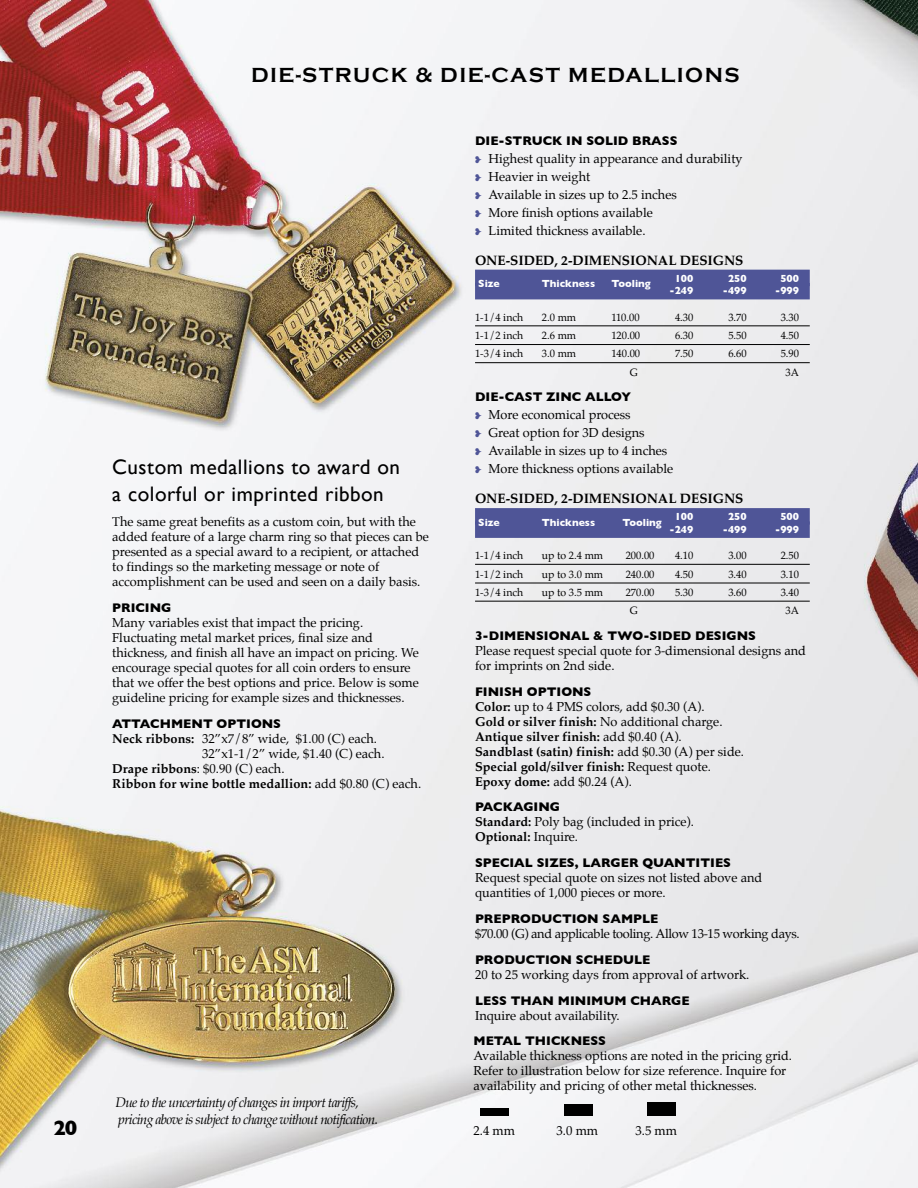
<style>
.page{position:relative;width:918px;height:1188px;background:#fff}
.page>*{position:absolute;margin:0;border:0;box-sizing:border-box;transform-origin:0 0}
.t1{font:21px/27px "Gill Sans";letter-spacing:.025em;color:#000}
.t2{font:700 21px "Copperplate Gothic";letter-spacing:.07em;color:#000}
.t3{font:700 21px "Gill Sans";color:#000}
.t4{font:italic 13.5px/16.5px "Palatino";letter-spacing:-.05em;color:#000}
.t5{font:700 13.5px "Palatino";color:#000}
.t6{font:12.75px/15px "Palatino";color:#000}
.t7{font:700 12.75px/15px "Palatino";color:#000}
.t8{font:700 12.75px "Gill Sans";color:#000}
.t9{font:12.75px "Palatino";letter-spacing:-.025em;color:#000}
.t10{font:10.5px "Palatino";color:#000}
.t11{font:700 10.5px "Gill Sans";color:#fff}
.s1{font-weight:700}
.s2{font-weight:400}
.s3{color:#4f5597}
</style>
<div class="page">
<img style="left:0;top:0;width:918px;height:1188px">
<div style="left:475px;top:270px;width:335px;height:16px;background:#4f5597"></div>
<div style="left:475px;top:283px;width:335px;height:16px;background:#4f5597"></div>
<hr style="left:475px;top:325px;width:335px;height:1px;background:#000">
<hr style="left:475px;top:344px;width:335px;height:1px;background:#000">
<hr style="left:475px;top:362px;width:335px;height:1px;background:#000">
<div style="left:475px;top:508px;width:335px;height:17px;background:#4f5597"></div>
<div style="left:475px;top:521px;width:335px;height:17px;background:#4f5597"></div>
<hr style="left:475px;top:564px;width:335px;height:1px;background:#000">
<hr style="left:475px;top:583px;width:335px;height:1px;background:#000">
<hr style="left:475px;top:601px;width:335px;height:1px;background:#000">
<div style="left:481px;top:1108px;width:28px;height:8px;background:#000"></div>
<div style="left:647px;top:1102px;width:28px;height:14px;background:#000"></div>
<div style="left:565px;top:1104px;width:28px;height:12px;background:#000"></div>
<h1 class="t3" style="left:54px;top:1115px;width:25px">20</h1>
<h1 class="t2" style="left:251px;top:64px;width:490px">DIE-STRUCK &amp; DIE-CAST MEDALLIONS</h1>
<h1 class="t1" style="left:112px;top:453px;width:289px">Custom medallions to award on a colorful or imprinted ribbon</h1>
<p class="t6" style="left:112px;top:515px;width:318px">The same great benefits as a custom coin, but with the added feature of a large charm ring so that pieces can be presented as a special award to a recipient, or attached to findings so the marketing message or note of accomplishment can be used and seen on a daily basis.</p>
<p class="t8" style="left:112px;top:600px;width:61px">PRICING</p>
<p class="t6" style="left:112px;top:616px;width:308px">Many variables exist that impact the pricing.<br>Fluctuating metal market prices, final size and thickness, and finish all have an impact on pricing. We encourage special quotes for all coin orders to ensure that we offer the best options and price. Below is some guideline pricing for example sizes and thicknesses.</p>
<p class="t8" style="left:112px;top:716px;width:170px">ATTACHMENT OPTIONS</p>
<p class="t6" style="left:112px;top:732px;width:266px"><span class="s1">Neck ribbons:</span> 32”x7/8” wide, $1.00 (C) each.</p>
<p class="t6" style="left:202px;top:747px;width:184px">32”x1-1/2” wide, $1.40 (C) each.</p>
<p class="t6" style="left:112px;top:762px;width:174px"><span class="s1">Drape ribbons</span>: $0.90 (C) each.</p>
<p class="t7" style="left:112px;top:777px;width:310px">Ribbon for wine bottle medallion: <span class="s2">add $0.80 (C) each.</span></p>
<p class="t4" style="left:116px;top:1095px;width:264px">Due to the uncertainty of changes in import tariffs, pricing above is subject to change without notification.</p>
<p class="t8" style="left:475px;top:133px;width:204px">DIE-STRUCK IN SOLID BRASS</p>
<p class="t6" style="left:475px;top:152px;width:269px"><span class="s3">•</span> Highest quality in appearance and durability</p>
<p class="t6" style="left:475px;top:170px;width:117px"><span class="s3">•</span> Heavier in weight</p>
<p class="t6" style="left:475px;top:188px;width:203px"><span class="s3">•</span> Available in sizes up to 2.5 inches</p>
<p class="t6" style="left:475px;top:206px;width:179px"><span class="s3">•</span> More finish options available</p>
<p class="t6" style="left:475px;top:224px;width:172px"><span class="s3">•</span> Limited thickness available.</p>
<p class="t5" style="left:475px;top:254px;width:270px">ONE-SIDED, 2-DIMENSIONAL DESIGNS</p>
<p class="t11" style="left:675px;top:272px;width:20px">100</p>
<p class="t11" style="left:728px;top:272px;width:20px">250</p>
<p class="t11" style="left:780px;top:272px;width:20px">500</p>
<p class="t11" style="left:478px;top:278px;width:23px">Size</p>
<p class="t11" style="left:542px;top:278px;width:55px">Thickness</p>
<p class="t11" style="left:611px;top:278px;width:41px">Tooling</p>
<p class="t11" style="left:670px;top:285px;width:25px">-249</p>
<p class="t11" style="left:723px;top:285px;width:25px">-499</p>
<p class="t11" style="left:775px;top:285px;width:25px">-999</p>
<p class="t10" style="left:475px;top:312px;width:50px">1-1/4 inch</p>
<p class="t10" style="left:542px;top:312px;width:36px">2.0 mm</p>
<p class="t10" style="left:611px;top:312px;width:30px">110.00</p>
<p class="t10" style="left:675px;top:312px;width:20px">4.30</p>
<p class="t10" style="left:728px;top:312px;width:20px">3.70</p>
<p class="t10" style="left:781px;top:312px;width:20px">3.30</p>
<p class="t10" style="left:475px;top:331px;width:50px">1-1/2 inch</p>
<p class="t10" style="left:542px;top:331px;width:36px">2.6 mm</p>
<p class="t10" style="left:611px;top:331px;width:30px">120.00</p>
<p class="t10" style="left:675px;top:331px;width:20px">6.30</p>
<p class="t10" style="left:728px;top:331px;width:20px">5.50</p>
<p class="t10" style="left:781px;top:331px;width:20px">4.50</p>
<p class="t10" style="left:475px;top:349px;width:50px">1-3/4 inch</p>
<p class="t10" style="left:542px;top:349px;width:36px">3.0 mm</p>
<p class="t10" style="left:611px;top:349px;width:30px">140.00</p>
<p class="t10" style="left:675px;top:349px;width:20px">7.50</p>
<p class="t10" style="left:728px;top:349px;width:20px">6.60</p>
<p class="t10" style="left:781px;top:349px;width:20px">5.90</p>
<p class="t10" style="left:630px;top:367px;width:10px">G</p>
<p class="t10" style="left:786px;top:367px;width:15px">3A</p>
<p class="t8" style="left:475px;top:390px;width:158px">DIE-CAST ZINC ALLOY</p>
<p class="t6" style="left:475px;top:408px;width:157px"><span class="s3">•</span> More economical process</p>
<p class="t6" style="left:475px;top:426px;width:171px"><span class="s3">•</span> Great option for 3D designs</p>
<p class="t6" style="left:475px;top:444px;width:194px"><span class="s3">•</span> Available in sizes up to 4 inches</p>
<p class="t6" style="left:475px;top:462px;width:200px"><span class="s3">•</span> More thickness options available</p>
<p class="t5" style="left:475px;top:492px;width:270px">ONE-SIDED, 2-DIMENSIONAL DESIGNS</p>
<p class="t11" style="left:675px;top:511px;width:20px">100</p>
<p class="t11" style="left:728px;top:511px;width:20px">250</p>
<p class="t11" style="left:780px;top:511px;width:20px">500</p>
<p class="t11" style="left:478px;top:516px;width:23px">Size</p>
<p class="t11" style="left:542px;top:516px;width:55px">Thickness</p>
<p class="t11" style="left:622px;top:516px;width:41px">Tooling</p>
<p class="t11" style="left:670px;top:523px;width:25px">-249</p>
<p class="t11" style="left:723px;top:523px;width:25px">-499</p>
<p class="t11" style="left:775px;top:523px;width:25px">-999</p>
<p class="t10" style="left:475px;top:550px;width:50px">1-1/4 inch</p>
<p class="t10" style="left:542px;top:550px;width:63px">up to 2.4 mm</p>
<p class="t10" style="left:626px;top:550px;width:30px">200.00</p>
<p class="t10" style="left:675px;top:550px;width:20px">4.10</p>
<p class="t10" style="left:728px;top:550px;width:20px">3.00</p>
<p class="t10" style="left:781px;top:550px;width:20px">2.50</p>
<p class="t10" style="left:475px;top:569px;width:50px">1-1/2 inch</p>
<p class="t10" style="left:542px;top:569px;width:63px">up to 3.0 mm</p>
<p class="t10" style="left:626px;top:569px;width:30px">240.00</p>
<p class="t10" style="left:675px;top:569px;width:20px">4.50</p>
<p class="t10" style="left:728px;top:569px;width:20px">3.40</p>
<p class="t10" style="left:781px;top:569px;width:20px">3.10</p>
<p class="t10" style="left:475px;top:587px;width:50px">1-3/4 inch</p>
<p class="t10" style="left:542px;top:587px;width:63px">up to 3.5 mm</p>
<p class="t10" style="left:626px;top:587px;width:30px">270.00</p>
<p class="t10" style="left:675px;top:587px;width:20px">5.30</p>
<p class="t10" style="left:728px;top:587px;width:20px">3.60</p>
<p class="t10" style="left:781px;top:587px;width:20px">3.40</p>
<p class="t10" style="left:630px;top:605px;width:10px">G</p>
<p class="t10" style="left:786px;top:605px;width:15px">3A</p>
<p class="t8" style="left:475px;top:628px;width:283px">3-DIMENSIONAL &amp; TWO-SIDED DESIGNS</p>
<p class="t6" style="left:475px;top:644px;width:332px">Please request special quote for 3-dimensional designs and for imprints on 2nd side.</p>
<p class="t8" style="left:475px;top:684px;width:118px">fINISH OPTIONS</p>
<p class="t7" style="left:475px;top:700px;width:271px">Color: <span class="s2">up to 4 PMS colors, add $0.30 (A).<br></span>Gold or silver finish: <span class="s2">No additional charge.<br></span>Antique silver finish: <span class="s2">add $0.40 (A).<br></span>Sandblast (satin) finish: <span class="s2">add $0.30 (A) per side.<br></span>Special gold/silver finish: <span class="s2">Request quote.<br></span>Epoxy dome: <span class="s2">add $0.24 (A).</span></p>
<p class="t8" style="left:475px;top:800px;width:87px">PACKAGING</p>
<p class="t6" style="left:475px;top:815px;width:221px"><span class="s1">Standard:</span> Poly bag (included in price).<br><span class="s1">Optional:</span> Inquire.</p>
<p class="t8" style="left:475px;top:856px;width:258px">SPECIAL SIZES, LARGER QUANTITIES</p>
<p class="t6" style="left:475px;top:871px;width:289px">Request special quote on sizes not listed above and quantities of 1,000 pieces or more.</p>
<p class="t8" style="left:475px;top:911px;width:185px">PREPRODUCTION SAMPLE</p>
<p class="t9" style="left:475px;top:928px;width:326px">$70.00 (G) and applicable tooling. Allow 13-15 working days.</p>
<p class="t8" style="left:475px;top:952px;width:177px">PRODUCTION SCHEDULE</p>
<p class="t6" style="left:475px;top:968px;width:276px">20 to 25 working days from approval of artwork.</p>
<p class="t8" style="left:475px;top:993px;width:216px">LESS THAN MINIMUM CHARGE</p>
<p class="t6" style="left:475px;top:1009px;width:146px">Inquire about availability.</p>
<p class="t8" style="left:473px;top:1033px;width:134px">METAL THICKNESS</p>
<p class="t6" style="left:473px;top:1049px;width:320px">Available thickness options are noted in the pricing grid.<br>Refer to illustration below for size reference. Inquire for availability and pricing of other metal thicknesses.</p>
<p class="t6" style="left:473px;top:1124px;width:43px">2.4 mm</p>
<p class="t6" style="left:557px;top:1124px;width:43px">3.0 mm</p>
<p class="t6" style="left:635px;top:1124px;width:43px">3.5 mm</p>
</div>
